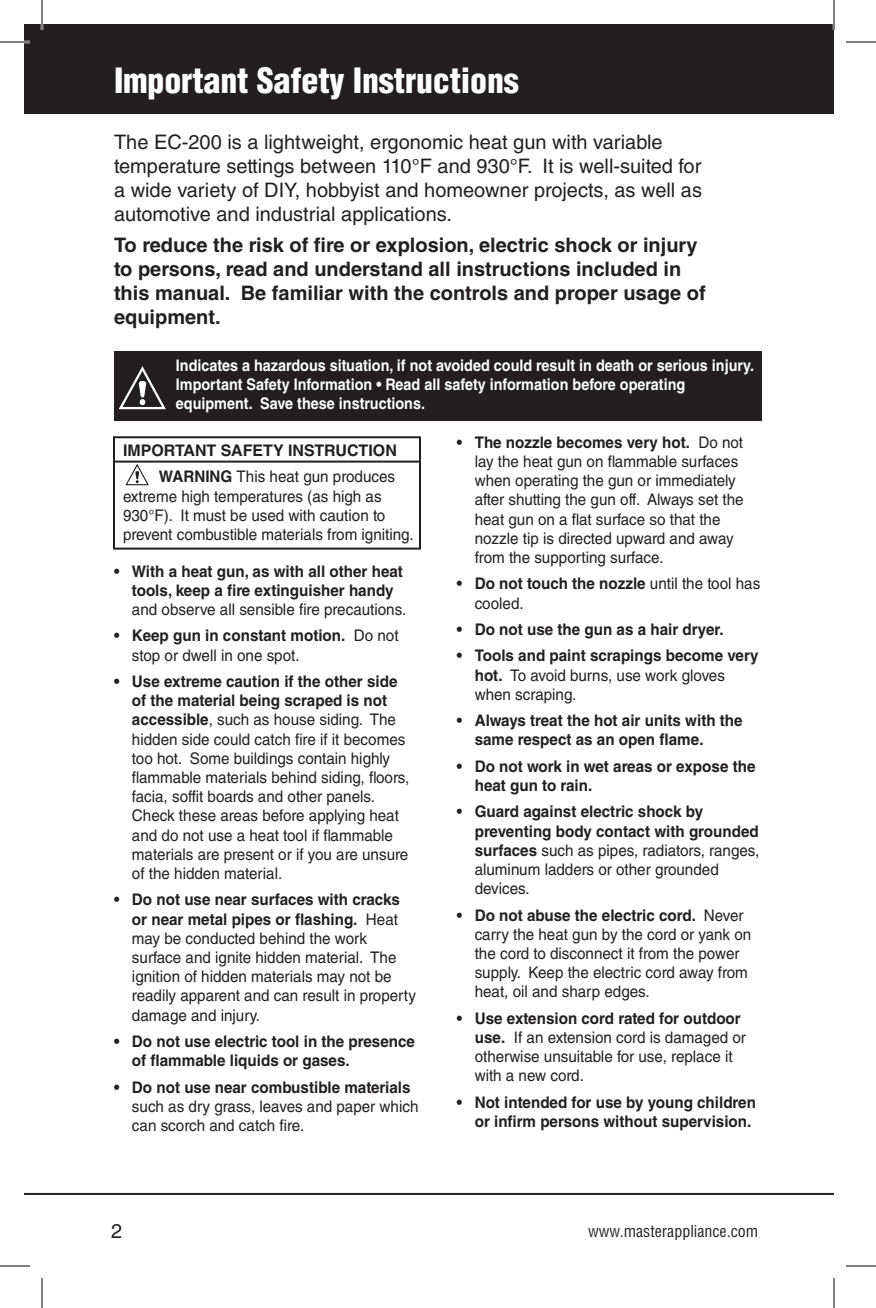
<style>
.page{position:relative;width:876px;height:1308px;background:#fff}
.page>*{position:absolute;margin:0;border:0;box-sizing:border-box;transform-origin:0 0}
.t1{font:900 condensed 34px "Helvetica LT Std";letter-spacing:-.005em;color:#fff}
.t2{font:20px/24px "Helvetica LT Std";color:#231f20}
.t3{font:700 20px/24px "Helvetica LT Std";color:#231f20}
.t4{font:16px/19.2px "Helvetica LT Std";color:#231f20;scale:.95 1}
.t5{font:700 16px/19.2px "Helvetica LT Std";color:#231f20;scale:.95 1}
.t6{font:700 16px/19.2px "Helvetica LT Std";color:#fff;scale:.9 1}
.t7{font:700 16px/26.4px "Helvetica LT Std";color:#231f20;text-align:right}
.t8{font:condensed 16px "Helvetica LT Std";color:#231f20}
.s1{font-weight:700}
.s2{font-weight:400}
</style>
<div class="page">
<div style="left:24px;top:24px;width:810px;height:90px;background:#231f20"></div>
<hr style="left:24px;top:1193px;width:810px;height:2px;background:#231f20">
<div style="left:114px;top:352px;width:648px;height:69px;background:#231f20"></div>
<svg style="left:118px;top:366px;width:48px;height:44px"></svg>
<svg style="left:113px;top:436px;width:308px;height:114px"></svg>
<hr style="left:114px;top:461px;width:306px;height:2px;background:#231f20">
<hr style="left:0;top:41px;width:30px;height:2px;background:#fff">
<hr style="left:41px;top:0;width:2px;height:30px;background:#fff">
<hr style="left:833px;top:0;width:2px;height:30px;background:#fff">
<hr style="left:0;top:42px;width:30px;height:1px;background:#000">
<hr style="left:846px;top:42px;width:30px;height:1px;background:#000">
<hr style="left:0;top:1266px;width:30px;height:1px;background:#000">
<hr style="left:846px;top:1266px;width:30px;height:1px;background:#000">
<hr style="left:42px;top:0;width:1px;height:30px;background:#000">
<hr style="left:42px;top:1278px;width:1px;height:30px;background:#000">
<hr style="left:834px;top:0;width:1px;height:30px;background:#000">
<hr style="left:834px;top:1278px;width:1px;height:30px;background:#000">
<h1 class="t1" style="left:114px;top:59px;width:407px">Important Safety Instructions</h1>
<p class="t2" style="left:114px;top:130px;width:590px">The EC-200 is a lightweight, ergonomic heat gun with variable temperature settings between 110°F and 930°F. It is well-suited for a wide variety of DIY, hobbyist and homeowner projects, as well as automotive and industrial applications.</p>
<p class="t3" style="left:114px;top:233px;width:593px">To reduce the risk of fire or explosion, electric shock or injury to persons, read and understand all instructions included in this manual. Be familiar with the controls and proper usage of equipment.</p>
<p class="t6" style="left:176px;top:355px;width:644px">Indicates a hazardous situation, if not avoided could result in death or serious injury.<br>Important Safety Information • Read all safety information before operating equipment. Save these instructions.</p>
<p class="t4" style="left:475px;top:433px;width:285px;text-indent:-18px"><span class="s1">• The nozzle becomes very hot.</span> Do not lay the heat gun on flammable surfaces when operating the gun or immediately after shutting the gun off. Always set the heat gun on a flat surface so that the nozzle tip is directed upward and away from the supporting surface.</p>
<p class="t4" style="left:475px;top:574px;width:302px;text-indent:-18px"><span class="s1">• Do not touch the nozzle</span> until the tool has cooled.</p>
<p class="t5" style="left:457px;top:619px;width:283px">• Do not use the gun as a hair dryer.</p>
<p class="t4" style="left:475px;top:646px;width:300px;text-indent:-18px"><span class="s1">• Tools and paint scrapings become very hot.</span> To avoid burns, use work gloves when scraping.</p>
<p class="t5" style="left:475px;top:711px;width:284px;text-indent:-18px">• Always treat the hot air units with the same respect as an open flame.</p>
<p class="t5" style="left:475px;top:756px;width:297px;text-indent:-18px">• Do not work in wet areas or expose the heat gun to rain.</p>
<p class="t5" style="left:475px;top:802px;width:301px;text-indent:-18px">• Guard against electric shock by preventing body contact with grounded surfaces <span class="s2">such as pipes, radiators, ranges, aluminum ladders or other grounded devices.</span></p>
<p class="t4" style="left:475px;top:905px;width:293px;text-indent:-18px"><span class="s1">• Do not abuse the electric cord.</span> Never carry the heat gun by the cord or yank on the cord to disconnect it from the power supply. Keep the electric cord away from heat, oil and sharp edges.</p>
<p class="t4" style="left:475px;top:1009px;width:287px;text-indent:-18px"><span class="s1">• Use extension cord rated for outdoor use.</span> If an extension cord is damaged or otherwise unsuitable for use, replace it with a new cord.</p>
<p class="t5" style="left:457px;top:1092px;width:317px;text-align:right">• Not intended for use by young children or infirm persons without supervision.</p>
<p class="t7" style="left:123px;top:437px;width:275px">IMPORTANT SAFETY INSTRUCTION<br>WARNING <span class="s2">This heat gun produces</span></p>
<p class="t4" style="left:123px;top:486px;width:307px">extreme high temperatures (as high as<br>930°F). It must be used with caution to prevent combustible materials from igniting.</p>
<p class="t5" style="left:114px;top:561px;width:306px;text-align:center">• With a heat gun, as with all other heat tools, keep a fire extinguisher handy</p>
<p class="t4" style="left:132px;top:600px;width:290px">and observe all sensible fire precautions.</p>
<p class="t4" style="left:132px;top:626px;width:282px;text-indent:-18px"><span class="s1">• Keep gun in constant motion.</span> Do not stop or dwell in one spot.</p>
<p class="t4" style="left:132px;top:672px;width:294px;text-indent:-18px"><span class="s1">• Use extreme caution if the other side of the material being scraped is not accessible</span>, such as house siding. The hidden side could catch fire if it becomes too hot. Some buildings contain highly flammable materials behind siding, floors, facia, soffit boards and other panels.<br>Check these areas before applying heat and do not use a heat tool if flammable materials are present or if you are unsure of the hidden material.</p>
<p class="t4" style="left:132px;top:890px;width:301px;text-indent:-18px"><span class="s1">• Do not use near surfaces with cracks or near metal pipes or flashing.</span> Heat may be conducted behind the work surface and ignite hidden material. The ignition of hidden materials may not be readily apparent and can result in property damage and injury.</p>
<p class="t5" style="left:132px;top:1032px;width:299px;text-indent:-18px">• Do not use electric tool in the presence of flammable liquids or gases.</p>
<p class="t5" style="left:114px;top:1077px;width:314px">• Do not use near combustible materials</p>
<p class="t4" style="left:132px;top:1097px;width:303px">such as dry grass, leaves and paper which can scorch and catch fire.</p>
<p class="t2" style="left:111px;top:1219px;width:13px">2</p>
<p class="t8" style="left:588px;top:1221px;width:172px">www.masterappliance.com</p>
</div>
